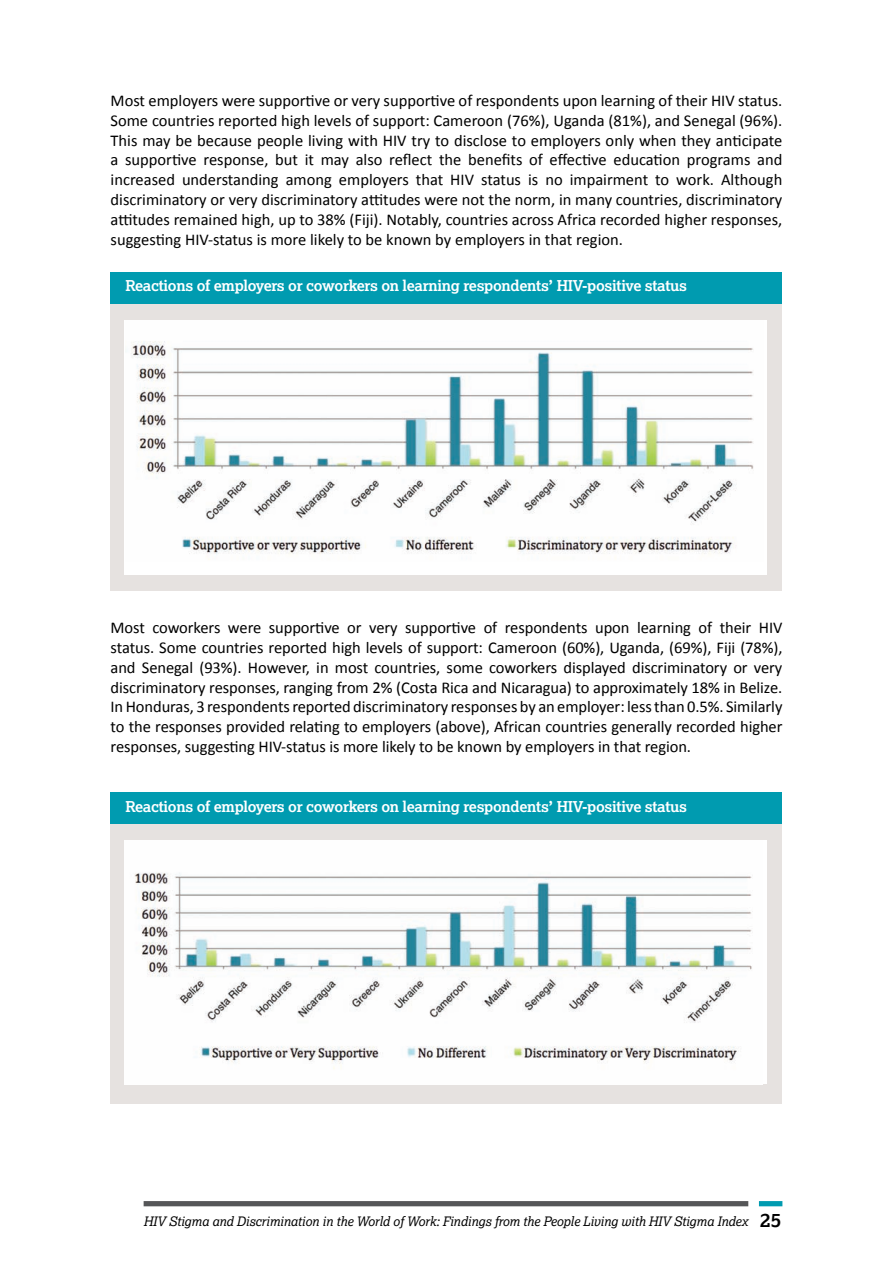
<style>
.page{position:relative;width:893px;height:1263px;background:#fff}
.page>*{position:absolute;margin:0;border:0;box-sizing:border-box;transform-origin:0 0}
.t1{font:16.5px/19.8px "Calibri";letter-spacing:-.005em;color:#000001;text-align:justify}
.t2{font:700 15px "Lexia";letter-spacing:-.02em;color:#fff}
.t3{font:italic 13.05px "Lexia";letter-spacing:-.01em;color:#000001}
.s1{font-weight:700;font-style:normal;font-size:19.5px}
</style>
<div class="page">
<div style="left:759px;top:1201px;width:23px;height:5px;background:#009bb0"></div>
<div style="left:144px;top:1201px;width:604px;height:5px;background:#555658"></div>
<div style="left:110px;top:272px;width:672px;height:319px;background:#e6e2e0"></div>
<div style="left:110px;top:792px;width:672px;height:311px;background:#e6e2e0"></div>
<div style="left:110px;top:272px;width:672px;height:31px;background:#009bb0"></div>
<div style="left:110px;top:792px;width:672px;height:32px;background:#009bb0"></div>
<div style="left:124px;top:320px;width:643px;height:254px;background:#fff"></div>
<img style="left:131px;top:341px;width:623px;height:219px">
<img style="left:125px;top:840px;width:637px;height:244px">
<p class="t1" style="left:111px;top:90px;width:673px">Most employers were supportive or very supportive of respondents upon learning of their HIV status.<br>Some countries reported high levels of support: Cameroon (76%), Uganda (81%), and Senegal (96%).<br>This may be because people living with HIV try to disclose to employers only when they anticipate a supportive response, but it may also reflect the benefits of effective education programs and increased understanding among employers that HIV status is no impairment to work. Although discriminatory or very discriminatory attitudes were not the norm, in many countries, discriminatory attitudes remained high, up to 38% (Fiji). Notably, countries across Africa recorded higher responses, suggesting HIV-status is more likely to be known by employers in that region.</p>
<p class="t2" style="left:125px;top:277px;width:563px">Reactions of employers or coworkers on learning respondents’ HIV-positive status</p>
<p class="t1" style="left:111px;top:618px;width:673px">Most coworkers were supportive or very supportive of respondents upon learning of their HIV status. Some countries reported high levels of support: Cameroon (60%), Uganda, (69%), Fiji (78%), and Senegal (93%). However, in most countries, some coworkers displayed discriminatory or very discriminatory responses, ranging from 2% (Costa Rica and Nicaragua) to approximately 18% in Belize.<br>In Honduras, 3 respondents reported discriminatory responses by an employer: less than 0.5%. Similarly to the responses provided relating to employers (above), African countries generally recorded higher responses, suggesting HIV-status is more likely to be known by employers in that region.</p>
<p class="t2" style="left:125px;top:797px;width:563px">Reactions of employers or coworkers on learning respondents’ HIV-positive status</p>
<p class="t3" style="left:144px;top:1213px;width:639px">HIV Stigma and Discrimination in the World of Work: Findings from the People Living with HIV Stigma Index <span class="s1">25</span></p>
</div>
